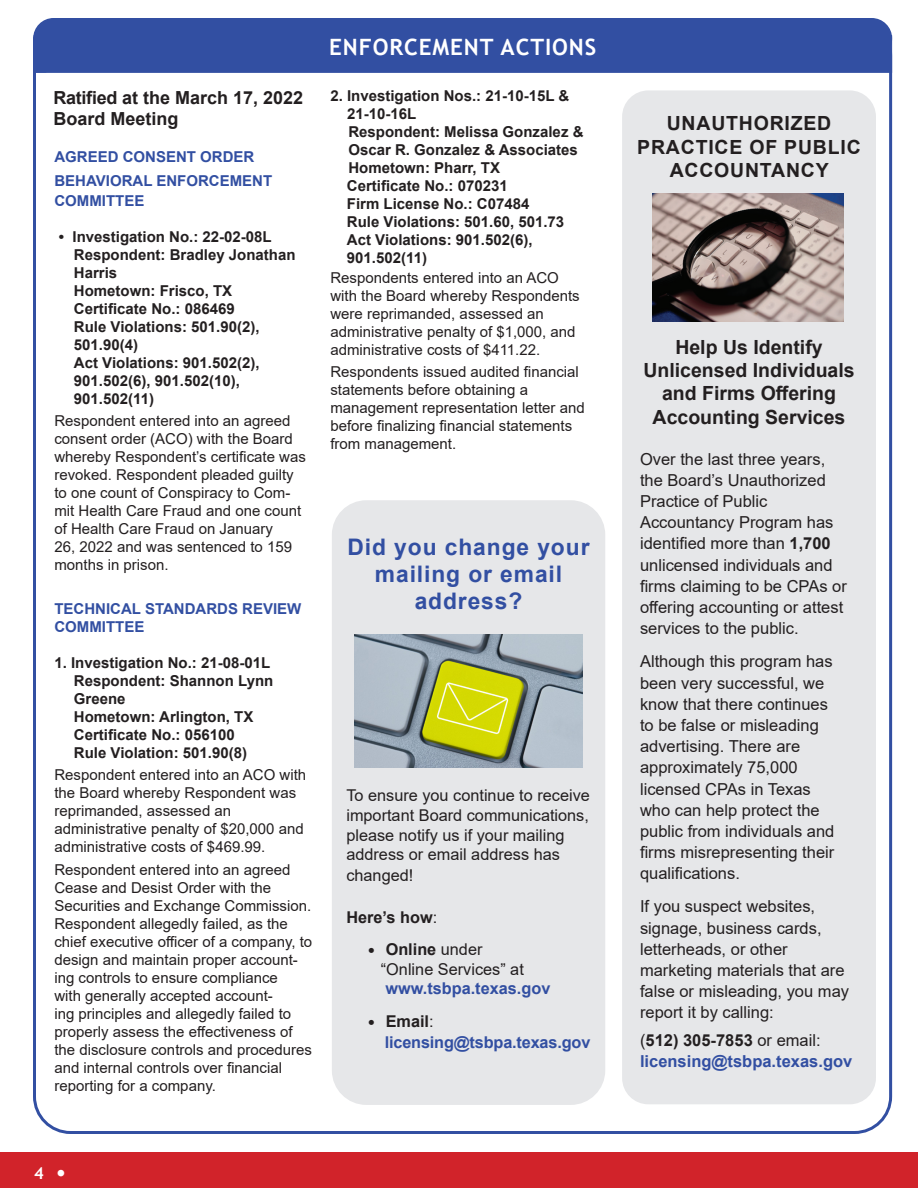
<style>
.page{position:relative;width:918px;height:1188px;background:#fff}
.page>*{position:absolute;margin:0;border:0;box-sizing:border-box;transform-origin:0 0}
.t1{font:700 22.8px/27.3px "Arial";letter-spacing:.04em;color:#324fa2;text-align:center}
.t2{font:700 22.5px "Trebuchet MS";letter-spacing:.04em;color:#fff}
.t3{font:700 19.5px/23.4px "Arial";color:#231f20;text-align:center}
.t4{font:700 19.5px/23.4px "Arial";letter-spacing:.04em;color:#231f20;text-align:center}
.Enforcement_Actions{font:700 18px/21px "Arial";color:#231f20}
.t5{font:16.5px/21.1px "Arial";color:#231f20}
.t6{font:700 16.5px "Arial";color:#324fa2}
.t7{font:700 16.5px "Arial";color:#231f20}
.t8{font:700 16.5px "Trebuchet MS";color:#fff}
.t9{font:16.35px/19.8px "Arial";color:#231f20}
.t10{font:700 16.35px/20.7px "Arial";letter-spacing:-.01em;color:#324fa2}
.t11{font:700 16.35px "Arial";color:#231f20}
.Enforcement_Actions-2{font:15px/18px "Arial";color:#231f20}
.Enforcement___Copy{font:700 15px/18px "Arial";color:#231f20}
.Enforcement_Actions-3{font:700 15px/18px "Arial";color:#231f20}
.Enforcement_Actions-4{font:700 15px/19.5px "Arial";color:#324fa2}
.s1{font-weight:400}
.s2{font-family:"Trebuchet MS";font-weight:700}
.s3{font-weight:700}
.s4{font-weight:700;color:#324fa2}
.s5{font-family:"Trebuchet MS";color:#231f20}
.s6{color:#231f20}
.s7{font-weight:400;color:#231f20}
.s8{font-size:21px}
</style>
<div class="page">
<div style="left:0;top:1152px;width:918px;height:36px;background:#d1232a"></div>
<div style="left:34px;top:35px;width:858px;height:38px;background:#324fa2;border:1px solid #324fa2"></div>
<div style="left:34px;top:19px;width:857px;height:39px;background:#324fa2;border-radius:20px"></div>
<div style="left:33px;top:18px;width:859px;height:41px;border:2px solid #324fa2;border-radius:20px"></div>
<div style="left:33px;top:37px;width:13px;height:36px;background:#324fa2"></div>
<div style="left:622px;top:90px;width:254px;height:1014px;background:#e6e7e9;border-radius:26px"></div>
<img style="left:653px;top:193px;width:190px;height:129px">
<div style="left:332px;top:500px;width:273px;height:605px;background:#e6e7e9;border-radius:34px"></div>
<img style="left:355px;top:634px;width:227px;height:134px">
<p class="Enforcement_Actions" style="left:54px;top:87px;width:251px">Ratified at the March 17, 2022<br>Board Meeting</p>
<p class="Enforcement_Actions-4" style="left:54px;top:147px;width:202px">AGREED CONSENT ORDER</p>
<p class="Enforcement_Actions-4" style="left:54px;top:171px;width:219px">BEHAVIORAL ENFORCEMENT<br>COMMITTEE</p>
<p class="Enforcement_Actions-3" style="left:59px;top:227px;width:214px">• Investigation No.: 22-02-08L</p>
<p class="Enforcement_Actions-3" style="left:74px;top:245px;width:223px">Respondent: Bradley Jonathan<br>Harris</p>
<p class="Enforcement___Copy" style="left:74px;top:281px;width:160px">Hometown: Frisco, TX</p>
<p class="Enforcement___Copy" style="left:74px;top:299px;width:162px">Certificate No.: 086469</p>
<p class="Enforcement___Copy" style="left:74px;top:317px;width:187px">Rule Violations: 501.90(2),<br>501.90(4)</p>
<p class="Enforcement___Copy" style="left:74px;top:353px;width:187px">Act Violations: 901.502(2),<br>901.502(6), 901.502(10),<br>901.502(11)</p>
<p class="Enforcement_Actions-2" style="left:54px;top:412px;width:253px">Respondent entered into an agreed consent order (ACO) with the Board whereby Respondent’s certificate was revoked. Respondent pleaded guilty to one count of Conspiracy to Com&shy;mit Health Care Fraud and one count of Health Care Fraud on January<br>26, 2022 and was sentenced to 159 months in prison.</p>
<p class="Enforcement_Actions-4" style="left:54px;top:599px;width:248px;line-height:18px">TECHNICAL STANDARDS REVIEW<br>COMMITTEE</p>
<p class="Enforcement_Actions-3" style="left:54px;top:653px;width:217px">1. Investigation No.: 21-08-01L</p>
<p class="Enforcement___Copy" style="left:74px;top:671px;width:201px">Respondent: Shannon Lynn<br>Greene</p>
<p class="Enforcement___Copy" style="left:74px;top:707px;width:181px">Hometown: Arlington, TX</p>
<p class="Enforcement___Copy" style="left:74px;top:725px;width:175px">Certificate No.: 056100<br>Rule Violation: 501.90(8)</p>
<p class="Enforcement_Actions-2" style="left:54px;top:766px;width:253px">Respondent entered into an ACO with the Board whereby Respondent was reprimanded, assessed an administrative penalty of $20,000 and administrative costs of $469.99.</p>
<p class="Enforcement_Actions-2" style="left:54px;top:860px;width:259px">Respondent entered into an agreed Cease and Desist Order with the Securities and Exchange Commission.<br>Respondent allegedly failed, as the chief executive officer of a company, to design and maintain proper account&shy;ing controls to ensure compliance<br>with generally accepted account-<br>ing principles and allegedly failed to properly assess the effectiveness of the disclosure controls and procedures and internal controls over financial reporting for a company.</p>
<p class="t2" style="left:329px;top:33px;width:269px">ENFORCEMENT ACTIONS</p>
<p class="Enforcement_Actions-3" style="left:347px;top:87px;width:224px;text-indent:-17px">2. Investigation Nos.: 21-10-15L &amp;<br>21-10-16L</p>
<p class="Enforcement___Copy" style="left:348px;top:123px;width:237px">Respondent: Melissa Gonzalez &amp;<br>Oscar R. Gonzalez &amp; Associates</p>
<p class="Enforcement___Copy" style="left:348px;top:159px;width:153px">Hometown: Pharr, TX</p>
<p class="Enforcement___Copy" style="left:347px;top:177px;width:162px">Certificate No.: 070231</p>
<p class="Enforcement___Copy" style="left:347px;top:195px;width:184px">Firm License No.: C07484</p>
<p class="Enforcement___Copy" style="left:347px;top:213px;width:219px">Rule Violations: 501.60, 501.73</p>
<p class="Enforcement___Copy" style="left:347px;top:231px;width:187px">Act Violations: 901.502(6),<br>901.502(11)</p>
<p class="Enforcement_Actions-2" style="left:330px;top:268px;width:251px">Respondents entered into an ACO with the Board whereby Respondents were reprimanded, assessed an administrative penalty of $1,000, and administrative costs of $411.22.</p>
<p class="Enforcement_Actions-2" style="left:330px;top:363px;width:256px">Respondents issued audited financial statements before obtaining a management representation letter and before finalizing financial statements from management.</p>
<p class="t1" style="left:348px;top:533px;width:243px">Did you change your mailing or email address?</p>
<p class="t9" style="left:346px;top:786px;width:245px">To ensure you continue to receive important Board communications, please notify us if your mailing address or email address has changed!</p>
<p class="t11" style="left:346px;top:906px;width:92px">Here’s how<span class="s1">:</span></p>
<p class="t9" style="left:381px;top:940px;width:171px;text-indent:-14px"><span class="s2">•</span> <span class="s3">Online</span> under<br>“Online Services” at <span class="s4">www.tsbpa.texas.gov</span></p>
<p class="t10" style="left:385px;top:1011px;width:207px;text-indent:-17px"><span class="s5">•</span> <span class="s6">Email</span><span class="s7">: </span>licensing@tsbpa.texas.gov</p>
<p class="t8" style="left:34px;top:1163px;width:34px">4 <span class="s8">•</span></p>
<p class="t4" style="left:667px;top:112px;width:166px">UNAUTHORIZED</p>
<p class="t4" style="left:637px;top:135px;width:225px">PRACTICE OF PUBLIC<br>ACCOUNTANCY</p>
<p class="t3" style="left:643px;top:335px;width:213px">Help Us Identify<br>Unlicensed Individuals and Firms Offering<br>Accounting Services</p>
<p class="t5" style="left:640px;top:448px;width:208px">Over the last three years, the Board’s Unauthorized<br>Practice of Public<br>Accountancy Program has identified more than <span class="s3">1,700 </span>unlicensed individuals and firms claiming to be CPAs or offering accounting or attest services to the public.</p>
<p class="t5" style="left:640px;top:651px;width:196px">Although this program has been very successful, we know that there continues to be false or misleading advertising. There are approximately 75,000 licensed CPAs in Texas who can help protect the public from individuals and firms misrepresenting their qualifications.</p>
<p class="t5" style="left:640px;top:896px;width:211px">If you suspect websites, signage, business cards, letterheads, or other marketing materials that are false or misleading, you may report it by calling:</p>
<p class="t7" style="left:640px;top:1028px;width:182px"><span class="s1">(</span>512) 305-7853 <span class="s1">or email:</span></p>
<p class="t6" style="left:640px;top:1049px;width:214px">licensing@tsbpa.texas.gov</p>
</div>
